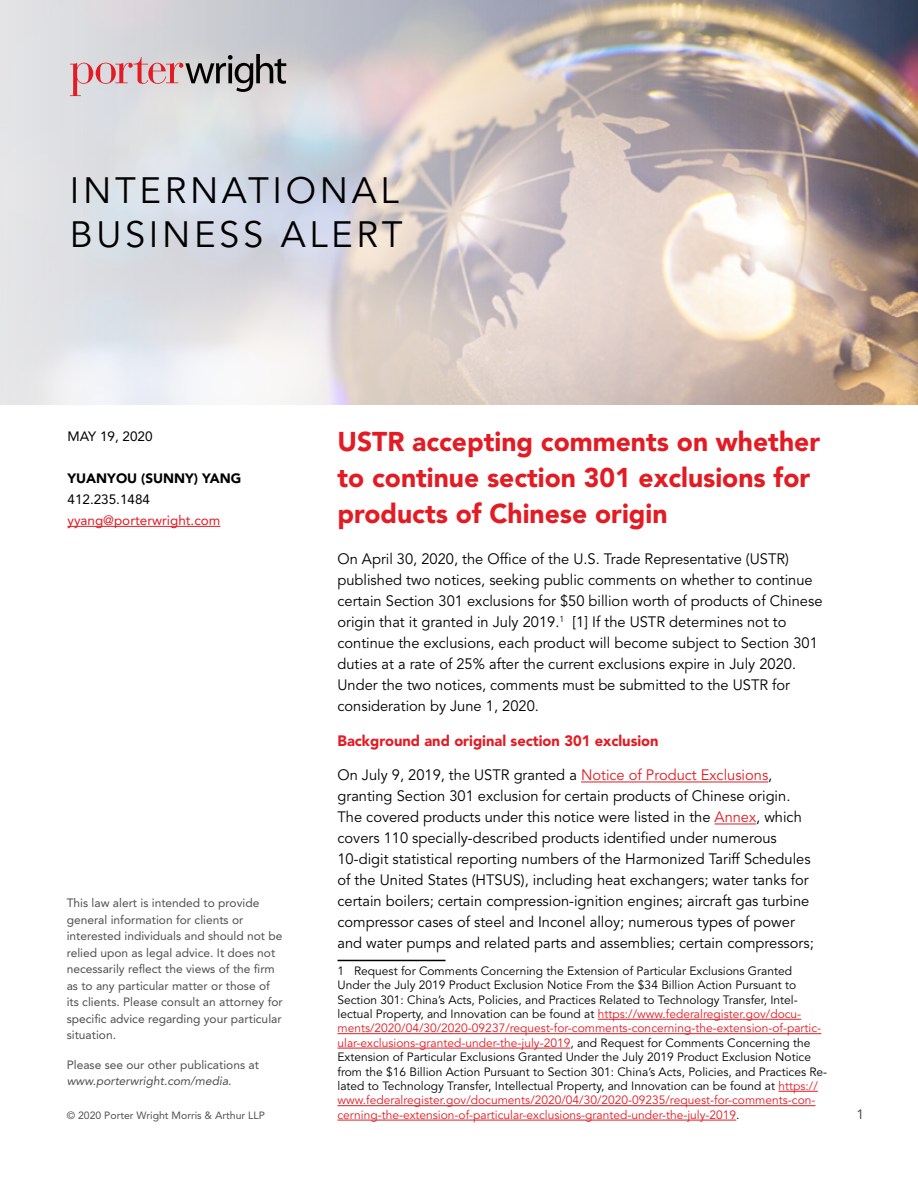
<style>
.page{position:relative;width:918px;height:1188px;background:#fff}
.page>*{position:absolute;margin:0;border:0;box-sizing:border-box;transform-origin:0 0}
.t1{font:36.45px/43.7px "Avenir LT Std";letter-spacing:.1em;color:#000}
.t2{font:900 27px/36px "Avenir LT Std";color:#e31b23}
.t3{font:15px/21px "Avenir LT Std";color:#000}
.t4{font:900 15px "Avenir LT Std";color:#e31b23}
.t5{font:13.5px "Avenir LT Std";color:#000}
.t6{font:13.5px "Avenir LT Std";color:#e31b23}
.t7{font:900 13.5px "Avenir LT Std";color:#000}
.t8{font:13.5px "Avenir LT Std";color:#4f4f4f}
.t9{font:12px/14.4px "Avenir LT Std";color:#000}
.t10{font:12px/16.5px "Avenir LT Std";color:#4f4f4f}
.t11{font:italic 12px "Avenir LT Std";color:#4f4f4f}
.t12{font:10.5px "Avenir LT Std";color:#4f4f4f}
.s1{color:#e31b23}
</style>
<div class="page">
<img style="left:0;top:0;width:918px;height:405px">
<svg style="left:70px;top:54px;width:216px;height:42px;background:#c1afb2"></svg>
<hr style="left:68px;top:526px;width:152px;height:1px;background:#e31b23">
<hr style="left:581px;top:782px;width:187px;height:1px;background:#e31b23">
<hr style="left:715px;top:824px;width:41px;height:1px;background:#e31b23">
<hr style="left:338px;top:960px;width:108px;height:1px;background:#000">
<hr style="left:598px;top:1019px;width:203px;height:1px;background:#e31b23">
<hr style="left:338px;top:1033px;width:483px;height:1px;background:#e31b23">
<hr style="left:338px;top:1048px;width:232px;height:1px;background:#e31b23">
<hr style="left:779px;top:1091px;width:39px;height:1px;background:#e31b23">
<hr style="left:338px;top:1105px;width:478px;height:1px;background:#e31b23">
<hr style="left:338px;top:1120px;width:398px;height:1px;background:#e31b23">
<h1 class="t1" style="left:70px;top:169px;width:334px">INTERNATIONAL<br>BUSINESS ALERT</h1>
<p class="t5" style="left:68px;top:428px;width:87px">MAY 19, 2020</p>
<p class="t7" style="left:68px;top:470px;width:175px">YUANYOU (SUNNY) YANG</p>
<p class="t5" style="left:68px;top:491px;width:84px">412.235.1484</p>
<p class="t6" style="left:68px;top:513px;width:154px">yyang@porterwright.com</p>
<p class="t10" style="left:67px;top:895px;width:218px">This law alert is intended to provide general information for clients or interested individuals and should not be relied upon as legal advice. It does not necessarily reflect the views of the firm as to any particular matter or those of its clients. Please consult an attorney for specific advice regarding your particular situation.</p>
<p class="t10" style="left:67px;top:1056px;width:194px">Please see our other publications at</p>
<p class="t11" style="left:67px;top:1074px;width:166px">www.porterwright.com/media.</p>
<p class="t12" style="left:67px;top:1109px;width:200px">© 2020 Porter Wright Morris &amp; Arthur LLP</p>
<h2 class="t2" style="left:338px;top:424px;width:484px">USTR accepting comments on whether to continue section 301 exclusions for products of Chinese origin</h2>
<p class="t3" style="left:338px;top:549px;width:487px">On April 30, 2020, the Office of the U.S. Trade Representative (USTR) published two notices, seeking public comments on whether to continue certain Section 301 exclusions for $50 billion worth of products of Chinese origin that it granted in July 2019.<sup>1</sup> [1] If the USTR determines not to continue the exclusions, each product will become subject to Section 301 duties at a rate of 25% after the current exclusions expire in July 2020.<br>Under the two notices, comments must be submitted to the USTR for consideration by June 1, 2020.</p>
<p class="t4" style="left:338px;top:732px;width:323px">Background and original section 301 exclusion</p>
<p class="t3" style="left:338px;top:765px;width:478px">On July 9, 2019, the USTR granted a <span class="s1">Notice of Product Exclusions</span>, granting Section 301 exclusion for certain products of Chinese origin.<br>The covered products under this notice were listed in the <span class="s1">Annex</span>, which covers 110 specially-described products identified under numerous 10-digit statistical reporting numbers of the Harmonized Tariff Schedules of the United States (HTSUS), including heat exchangers; water tanks for certain boilers; certain compression-ignition engines; aircraft gas turbine compressor cases of steel and Inconel alloy; numerous types of power and water pumps and related parts and assemblies; certain compressors;</p>
<p class="t9" style="left:338px;top:964px;width:491px">1 Request for Comments Concerning the Extension of Particular Exclusions Granted Under the July 2019 Product Exclusion Notice From the $34 Billion Action Pursuant to Section 301: China’s Acts, Policies, and Practices Related to Technology Transfer, Intel&shy;lectual Property, and Innovation can be found at <span class="s1">https://www.federalregister.gov/docu&shy;ments/2020/04/30/2020-09237/request-for-comments-concerning-the-extension-of-partic&shy;ular-exclusions-granted-under-the-july-2019</span>, and Request for Comments Concerning the Extension of Particular Exclusions Granted Under the July 2019 Product Exclusion Notice from the $16 Billion Action Pursuant to Section 301: China’s Acts, Policies, and Practices Re&shy;lated to Technology Transfer, Intellectual Property, and Innovation can be found at <span class="s1">https:// www.federalregister.gov/documents/2020/04/30/2020-09235/request-for-comments-con&shy;cerning-the-extension-of-particular-exclusions-granted-under-the-july-2019</span>.</p>
<p class="t8" style="left:856px;top:1106px;width:9px">1</p>
</div>
